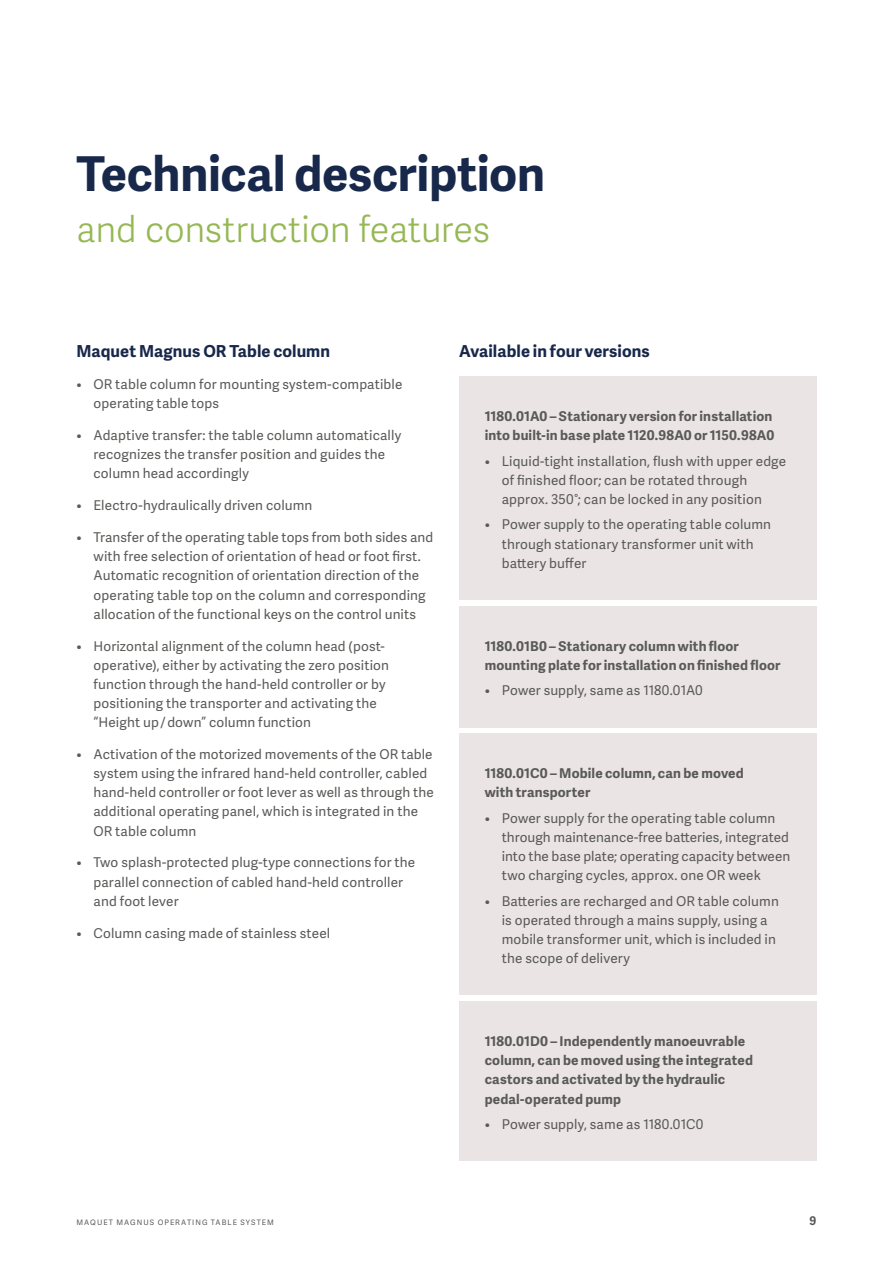
<style>
.page{position:relative;width:893px;height:1263px;background:#fff}
.page>*{position:absolute;margin:0;border:0;box-sizing:border-box;transform-origin:0 0}
.t1{font:700 48px "Adelle Sans";letter-spacing:-.005em;color:#18284b}
.t2{font:300 36px "Adelle Sans";letter-spacing:-.01em;color:#95b754}
.t3{font:700 16.5px "Adelle Sans";letter-spacing:.005em;color:#18284b}
.t4{font:13.5px/19.2px "Adelle Sans";letter-spacing:.01em;color:#595957}
.t5{font:700 13.5px/19.2px "Adelle Sans";letter-spacing:.01em;color:#595957}
.t6{font:700 12px "Adelle Sans";color:#595957}
.t7{font:7.5px "Adelle Sans";letter-spacing:.135em;color:#595957}
</style>
<div class="page">
<div style="left:459px;top:376px;width:357px;height:224px;background:#eae5e4"></div>
<div style="left:459px;top:733px;width:357px;height:262px;background:#eae5e4"></div>
<div style="left:459px;top:606px;width:357px;height:121px;background:#eae5e4"></div>
<div style="left:459px;top:1001px;width:357px;height:160px;background:#eae5e4"></div>
<h1 class="t1" style="left:77px;top:139px;width:470px">Technical description</h1>
<h2 class="t2" style="left:77px;top:204px;width:415px">and construction features</h2>
<p class="t3" style="left:77px;top:339px;width:255px">Maquet Magnus OR Table column</p>
<p class="t4" style="left:94px;top:374px;width:310px;text-indent:-17px">• OR table column for mounting system-compatible operating table tops</p>
<p class="t4" style="left:94px;top:425px;width:309px;text-indent:-17px">• Adaptive transfer: the table column automatically recognizes the transfer position and guides the column head accordingly</p>
<p class="t4" style="left:77px;top:495px;width:237px">• Electro-hydraulically driven column</p>
<p class="t4" style="left:94px;top:527px;width:341px;text-indent:-17px">• Transfer of the operating table tops from both sides and with free selection of orientation of head or foot first.<br>Automatic recognition of orientation direction of the operating table top on the column and corresponding allocation of the functional keys on the control units</p>
<p class="t4" style="left:94px;top:636px;width:297px;text-indent:-17px">• Horizontal alignment of the column head (post&shy;operative), either by activating the zero position function through the hand-held controller or by positioning the transporter and activating the “Height up / down” column function</p>
<p class="t4" style="left:94px;top:744px;width:342px;text-indent:-17px">• Activation of the motorized movements of the OR table system using the infrared hand-held controller, cabled hand-held controller or foot lever as well as through the additional operating panel, which is integrated in the OR table column</p>
<p class="t4" style="left:94px;top:852px;width:323px;text-indent:-17px">• Two splash-protected plug-type connections for the parallel connection of cabled hand-held controller and foot lever</p>
<p class="t4" style="left:77px;top:923px;width:255px">• Column casing made of stainless steel</p>
<p class="t3" style="left:459px;top:339px;width:192px">Available in four versions</p>
<p class="t5" style="left:485px;top:406px;width:291px">1180.01A0 – Stationary version for installation into built-in base plate 1120.98A0 or 1150.98A0</p>
<p class="t4" style="left:502px;top:451px;width:286px;text-indent:-17px">• Liquid-tight installation, flush with upper edge of finished floor; can be rotated through approx. 350°; can be locked in any position</p>
<p class="t4" style="left:502px;top:515px;width:271px;text-indent:-17px">• Power supply to the operating table column through stationary transformer unit with battery buffer</p>
<p class="t5" style="left:485px;top:636px;width:297px">1180.01B0 – Stationary column with floor mounting plate for installation on finished floor</p>
<p class="t4" style="left:485px;top:680px;width:220px">• Power supply, same as 1180.01A0</p>
<p class="t5" style="left:485px;top:763px;width:261px">1180.01C0 – Mobile column, can be moved with transporter</p>
<p class="t4" style="left:502px;top:808px;width:290px;text-indent:-17px">• Power supply for the operating table column through maintenance-free batteries, integrated into the base plate; operating capacity between two charging cycles, approx. one OR week</p>
<p class="t4" style="left:502px;top:891px;width:279px;text-indent:-17px">• Batteries are recharged and OR table column is operated through a mains supply, using a mobile transformer unit, which is included in the scope of delivery</p>
<p class="t5" style="left:485px;top:1031px;width:270px">1180.01D0 – Independently manoeuvrable column, can be moved using the integrated castors and activated by the hydraulic pedal-operated pump</p>
<p class="t4" style="left:485px;top:1114px;width:220px">• Power supply, same as 1180.01C0</p>
<p class="t7" style="left:77px;top:1217px;width:199px">MAQUET MAGNUS OPERATING TABLE SYSTEM</p>
<p class="t6" style="left:809px;top:1211px;width:8px">9</p>
</div>
